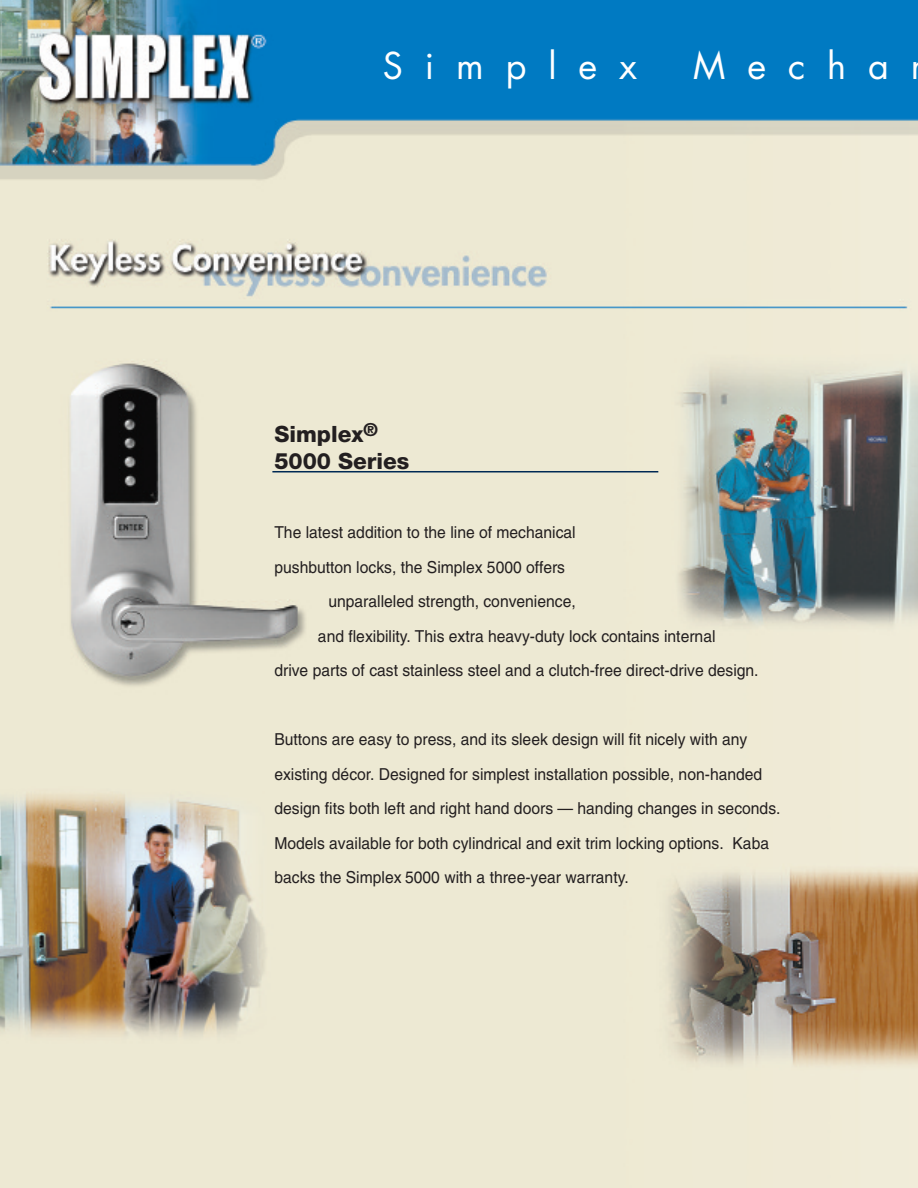
<style>
.page{position:relative;width:918px;height:1188px;background:#fff}
.page>*{position:absolute;margin:0;border:0;box-sizing:border-box;transform-origin:0 0}
.t1{font:36px "Futura";letter-spacing:.61em;color:#fff}
.t2{font:800 22.5px/27px "Helvetica Neue";color:#231f20}
.t3{font:16.5px/34.5px "Helvetica";color:#231f20;scale:.95 1}
</style>
<div class="page">
<img style="left:0;top:0;width:918px;height:1188px">
<hr style="left:272px;top:471px;width:386px;height:1px;background:#002954">
<h1 class="t1" style="left:383px;top:49px;width:256px">Simplex</h1>
<h1 class="t1" style="left:693px;top:49px;width:197px">Mecha</h1>
<h2 class="t2" style="left:274px;top:422px;width:137px">Simplex<sup>®<br></sup>5000 Series</h2>
<p class="t3" style="left:274px;top:516px;width:319px">The latest addition to the line of mechanical</p>
<p class="t3" style="left:274px;top:551px;width:308px">pushbutton locks, the Simplex 5000 offers</p>
<p class="t3" style="left:328px;top:585px;width:262px">unparalleled strength, convenience,</p>
<p class="t3" style="left:318px;top:620px;width:420px">and flexibility. This extra heavy-duty lock contains internal</p>
<p class="t3" style="left:274px;top:654px;width:511px">drive parts of cast stainless steel and a clutch-free direct-drive design.</p>
<p class="t3" style="left:274px;top:723px;width:534px">Buttons are easy to press, and its sleek design will fit nicely with any existing décor. Designed for simplest installation possible, non-handed design fits both left and right hand doors — handing changes in seconds.<br>Models available for both cylindrical and exit trim locking options. Kaba backs the Simplex 5000 with a three-year warranty.</p>
</div>
